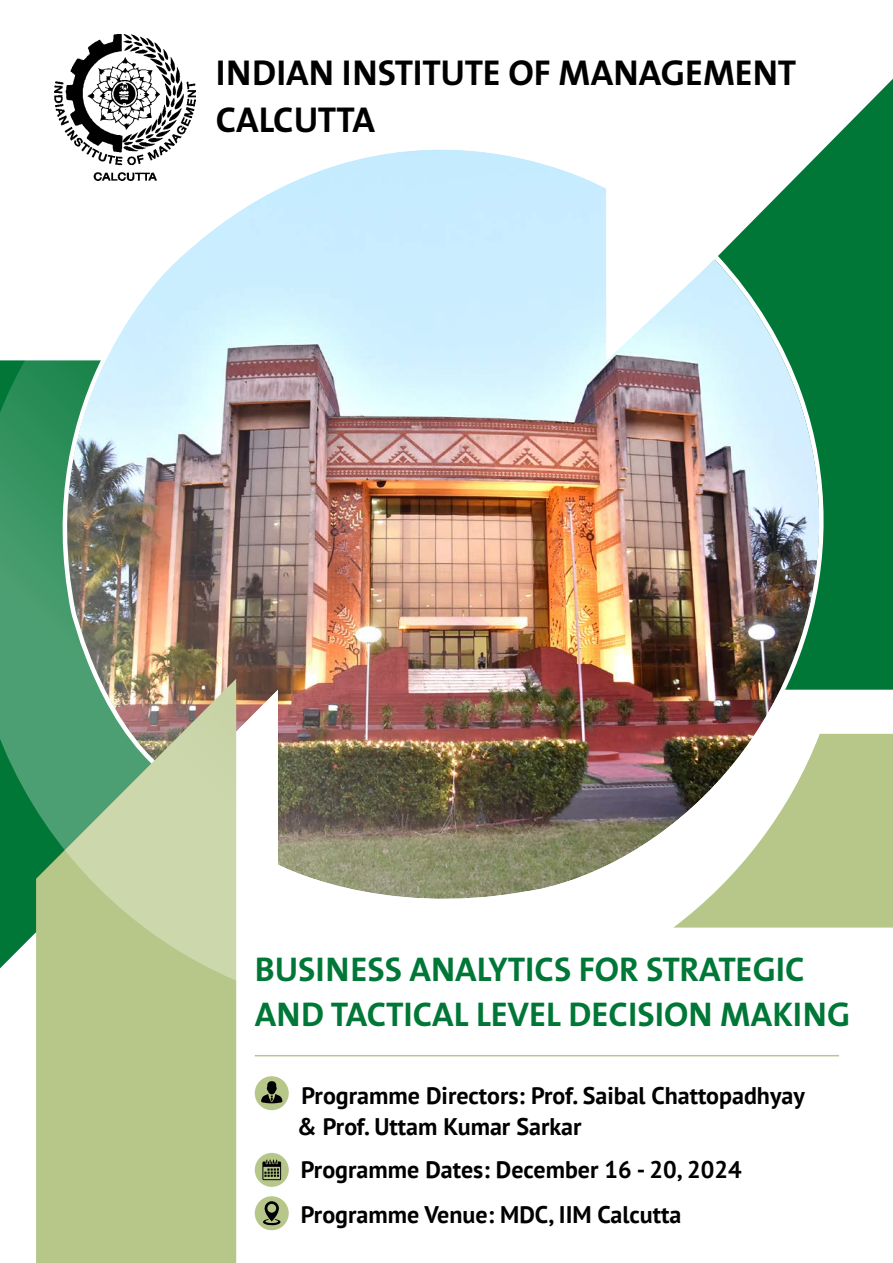
<style>
.page{position:relative;width:893px;height:1263px;background:#fff}
.page>*{position:absolute;margin:0;border:0;box-sizing:border-box;transform-origin:0 0}
.t1{font:700 36.15px/47.1px "The Sans B7";color:#000}
.t2{font:700 34.5px/44.8px "The Sans B7";color:#007737}
.t3{font:700 24px/31.2px "PT Sans";color:#000}
</style>
<div class="page">
<img style="left:54px;top:34px;width:142px;height:102px">
<div style="left:836px;top:79px;width:57px;height:611px;background:#007737"></div>
<div style="left:36px;top:1016px;width:200px;height:247px;background:#b7c78a"></div>
<img style="left:0;top:136px;width:849px;height:880px">
<svg style="left:673px;top:734px;width:220px;height:193px"></svg>
<hr style="left:255px;top:1055px;width:584px;height:1px;background:#b7c78a">
<div style="left:255px;top:1076px;width:34px;height:34px;background:#b7c78a;border-radius:50%"></div>
<svg style="left:261px;top:1081px;width:21px;height:22px"></svg>
<div style="left:255px;top:1153px;width:34px;height:34px;background:#b7c78a;border-radius:50%"></div>
<svg style="left:262px;top:1159px;width:19px;height:21px"></svg>
<div style="left:255px;top:1196px;width:34px;height:34px;background:#b7c78a;border-radius:50%"></div>
<svg style="left:263px;top:1201px;width:18px;height:24px"></svg>
<h1 class="t1" style="left:216px;top:50px;width:582px">INDIAN I NSTITUTE OF MANAGEMENT<br>CALCUTTA</h1>
<h2 class="t2" style="left:255px;top:948px;width:597px">BUSI NESS ANALYTICS FOR STRATEGIC<br>AND TACTICAL LEVEL DECISION MAKI NG</h2>
<p class="t3" style="left:297px;top:1079px;width:509px">Programme Directors: Prof. Saibal Chattopadhyay &amp; Prof. Uttam Kumar Sarkar</p>
<p class="t3" style="left:301px;top:1147px;width:442px;line-height:44.4px">Programme Dates: December 16 - 20, 2024<br>Programme Venue: MDC, IIM Calcutta</p>
</div>
